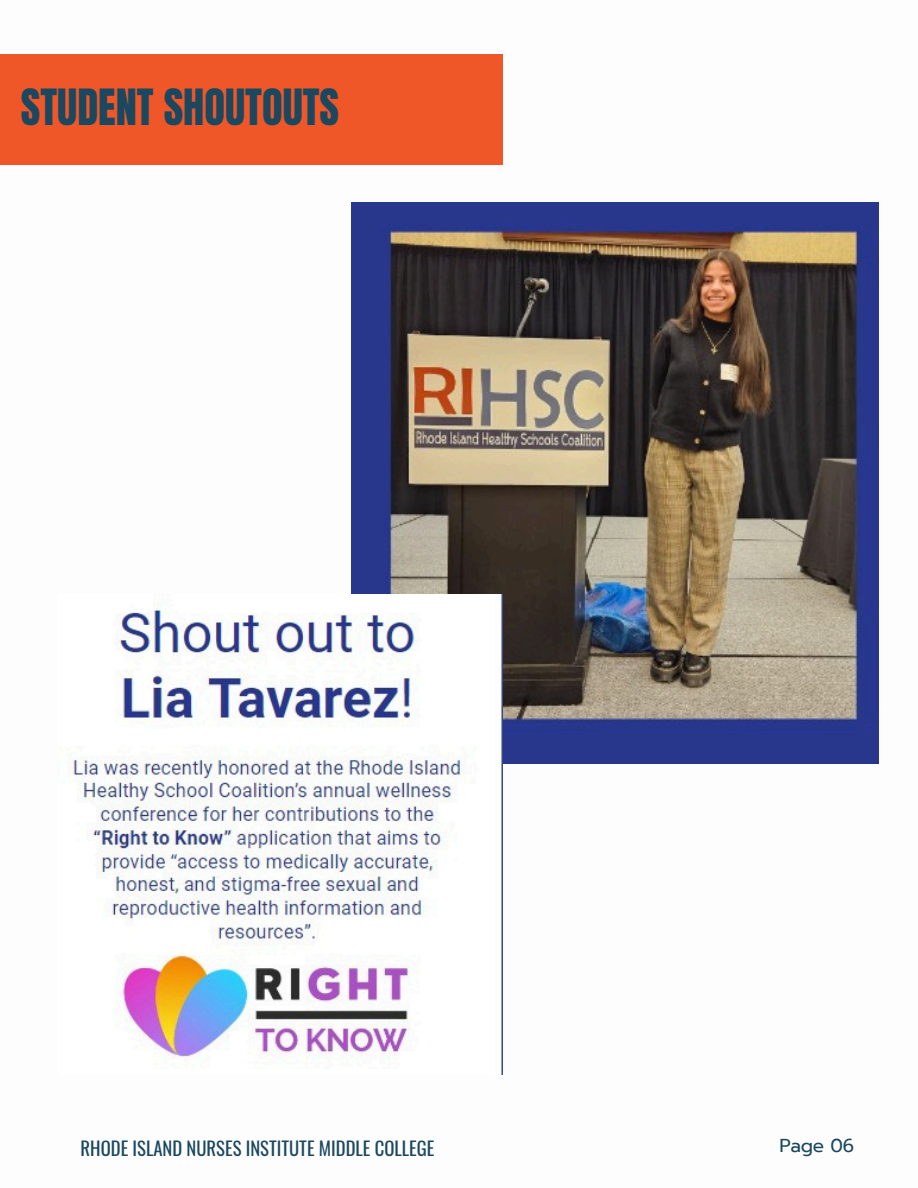
<style>
.page{position:relative;width:918px;height:1188px;background:#fff}
.page>*{position:absolute;margin:0;border:0;box-sizing:border-box;transform-origin:0 0}
.t1{font:42.45px "Anton";color:#1b485f}
.t2{font:18.75px "Oswald";color:#1b485f}
.t3{font:18.6px "Prompt";letter-spacing:-.015em;color:#1b485e}
</style>
<div class="page">
<div style="left:0;top:54px;width:503px;height:110px;background:#ef5729"></div>
<img style="left:352px;top:202px;width:526px;height:562px">
<img style="left:70px;top:594px;width:433px;height:480px">
<p class="t1" style="left:21px;top:77px;width:320px">STUDENT SHOUTOUTS</p>
<h2 class="t2" style="left:81px;top:1134px;width:355px">RHODE ISLAND NURSES INSTITUTE MIDDLE COLLEGE</h2>
<p class="t3" style="left:780px;top:1132px;width:76px">Page 06</p>
</div>
